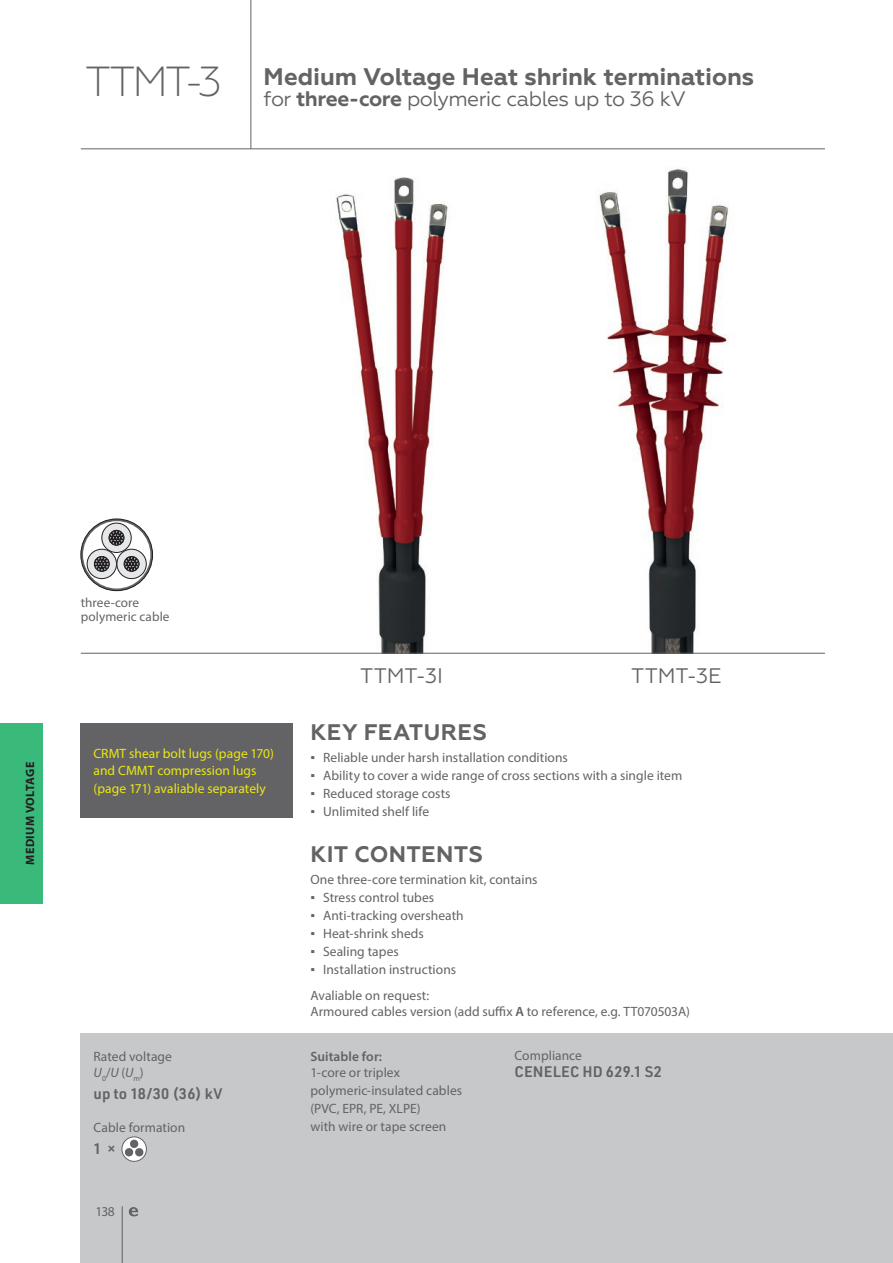
<style>
.page{position:relative;width:893px;height:1263px;background:#fff}
.page>*{position:absolute;margin:0;border:0;box-sizing:border-box;transform-origin:0 0}
.t1{font:700 24px "Geometria";letter-spacing:-.005em;color:#636366}
.t2{font:700 22.5px "Geometria";letter-spacing:.015em;color:#636366}
.t3{font:21px "Geometria";letter-spacing:-.025em;color:#636366}
.t4{font:600 15px "URWDIN";letter-spacing:.015em;color:#636366}
.t5{font:13.5px/18px "Myriad Pro";letter-spacing:.005em;color:#636366}
.t6{font:13.5px/17.2px "Myriad Pro";letter-spacing:.005em;color:#ece810}
.t7{font:600 13.5px "Myriad Pro";letter-spacing:.005em;color:#636366}
.t8{font:13.2px/13.2px "Myriad Pro";letter-spacing:.005em;color:#636366}
.t9{font:700 12px "Myriad Pro";letter-spacing:.035em;color:#231f20}
.s1{font-weight:700}
.s2{font-style:italic}
.s3{font-family:"Verdana"}
.s4{font-weight:600}
</style>
<div class="page">
<div style="left:81px;top:1033px;width:812px;height:230px;background:#c7c8ca"></div>
<div style="left:122px;top:1137px;width:24px;height:24px;background:#fff;border-radius:50%"></div>
<div style="left:122px;top:1137px;width:25px;height:24px;border:1px solid #636366;border-radius:50%"></div>
<svg style="left:124px;top:1139px;width:20px;height:18px"></svg>
<img style="left:320px;top:177px;width:159px;height:476px">
<img style="left:585px;top:169px;width:165px;height:484px">
<hr style="left:81px;top:653px;width:744px;height:1px;background:#636366">
<div style="left:81px;top:723px;width:212px;height:95px;background:#636366"></div>
<div style="left:102px;top:523px;width:29px;height:29px;background:#e6e7e9;border-radius:50%"></div>
<div style="left:102px;top:523px;width:29px;height:30px;border:1px solid #231f20;border-radius:50%"></div>
<svg style="left:109px;top:530px;width:15px;height:15px"></svg>
<svg style="left:87px;top:549px;width:30px;height:30px"></svg>
<div style="left:87px;top:549px;width:30px;height:30px;border:1px solid #231f20;border-radius:50%"></div>
<div style="left:94px;top:556px;width:15px;height:16px;border:1px solid #111314;border-radius:50%"></div>
<svg style="left:94px;top:556px;width:15px;height:15px"></svg>
<svg style="left:117px;top:549px;width:29px;height:30px"></svg>
<div style="left:117px;top:549px;width:29px;height:30px;border:1px solid #231f20;border-radius:50%"></div>
<svg style="left:124px;top:556px;width:15px;height:15px"></svg>
<div style="left:81px;top:519px;width:72px;height:72px;border:2px solid #636366;border-radius:50%"></div>
<div style="left:81px;top:519px;width:72px;height:72px;border:1px solid #231f20;border-radius:50%"></div>
<div style="left:0;top:723px;width:43px;height:181px;background:#39b97a"></div>
<hr style="left:251px;top:0;width:1px;height:149px;background:#636366">
<hr style="left:81px;top:149px;width:744px;height:1px;background:#636366">
<svg style="left:129px;top:1207px;width:9px;height:9px"></svg>
<hr style="left:122px;top:1206px;width:1px;height:57px;background:#6c6d70">
<h3 class="t3" style="left:85px;top:86px;width:602px"><sup>TTMT-3</sup> for <span class="s1">three-core</span> polymeric cables up to 36 kV</h3>
<h1 class="t1" style="left:264px;top:62px;width:492px">Medium Voltage Heat shrink terminations</h1>
<p class="t9" style="left:22px;top:865px;width:105px;rotate:-90deg">MEDIUM VOLTAGE</p>
<p class="t8" style="left:81px;top:596px;width:90px">three-core polymeric cable</p>
<p class="t6" style="left:94px;top:745px;width:182px">CRMT shear bolt lugs (page 170) and CMMT compression lugs (page 171) avaliable separately</p>
<p class="t5" style="left:94px;top:1047px;width:80px;line-height:16.5px">Rated voltage<br><span class="s2">U</span><sub>0</sub>/<span class="s2">U</span> (<span class="s2">U</span><sub>m</sub>)</p>
<p class="t4" style="left:94px;top:1084px;width:130px">up to 18/30 (36) kV</p>
<p class="t5" style="left:94px;top:1118px;width:93px">Cable formation</p>
<p class="t4" style="left:94px;top:1138px;width:24px">1 ×</p>
<p class="t5" style="left:95px;top:1202px;width:21px">138</p>
<h3 class="t3" style="left:360px;top:663px;width:84px">TTMT-3I</h3>
<h3 class="t3" style="left:631px;top:663px;width:92px">TTMT-3E</h3>
<h2 class="t2" style="left:311px;top:719px;width:178px">KEY FEATURES</h2>
<p class="t5" style="left:310px;top:748px;width:259px"><span class="s3">▪</span> Reliable under harsh installation conditions</p>
<p class="t5" style="left:310px;top:766px;width:373px"><span class="s3">▪</span> Ability to cover a wide range of cross sections with a single item</p>
<p class="t5" style="left:310px;top:784px;width:142px"><span class="s3">▪</span> Reduced storage costs</p>
<p class="t5" style="left:310px;top:802px;width:120px"><span class="s3">▪</span> Unlimited shelf life</p>
<h2 class="t2" style="left:311px;top:841px;width:174px">KIT CONTENTS</h2>
<p class="t5" style="left:310px;top:870px;width:229px">One three-core termination kit, contains</p>
<p class="t5" style="left:310px;top:888px;width:125px"><span class="s3">▪</span> Stress control tubes</p>
<p class="t5" style="left:310px;top:906px;width:155px"><span class="s3">▪</span> Anti-tracking oversheath</p>
<p class="t5" style="left:310px;top:924px;width:115px"><span class="s3">▪</span> Heat-shrink sheds</p>
<p class="t5" style="left:310px;top:942px;width:90px"><span class="s3">▪</span> Sealing tapes</p>
<p class="t5" style="left:310px;top:957px;width:147px;line-height:25.7px"><span class="s3">▪</span> Installation instructions<br>Avaliable on request:</p>
<p class="t5" style="left:310px;top:1003px;width:381px">Armoured cables version (add suffix <span class="s4">A</span> to reference, e.g. TT070503A)</p>
<p class="t7" style="left:310px;top:1047px;width:73px">Suitable for:</p>
<p class="t5" style="left:310px;top:1063px;width:153px">1-core or triplex polymeric-insulated cables (PVC, EPR, PE, XLPE)<br>with wire or tape screen</p>
<p class="t5" style="left:514px;top:1047px;width:69px">Compliance</p>
<p class="t4" style="left:514px;top:1061px;width:149px">CENELEC HD 629.1 S2</p>
</div>
